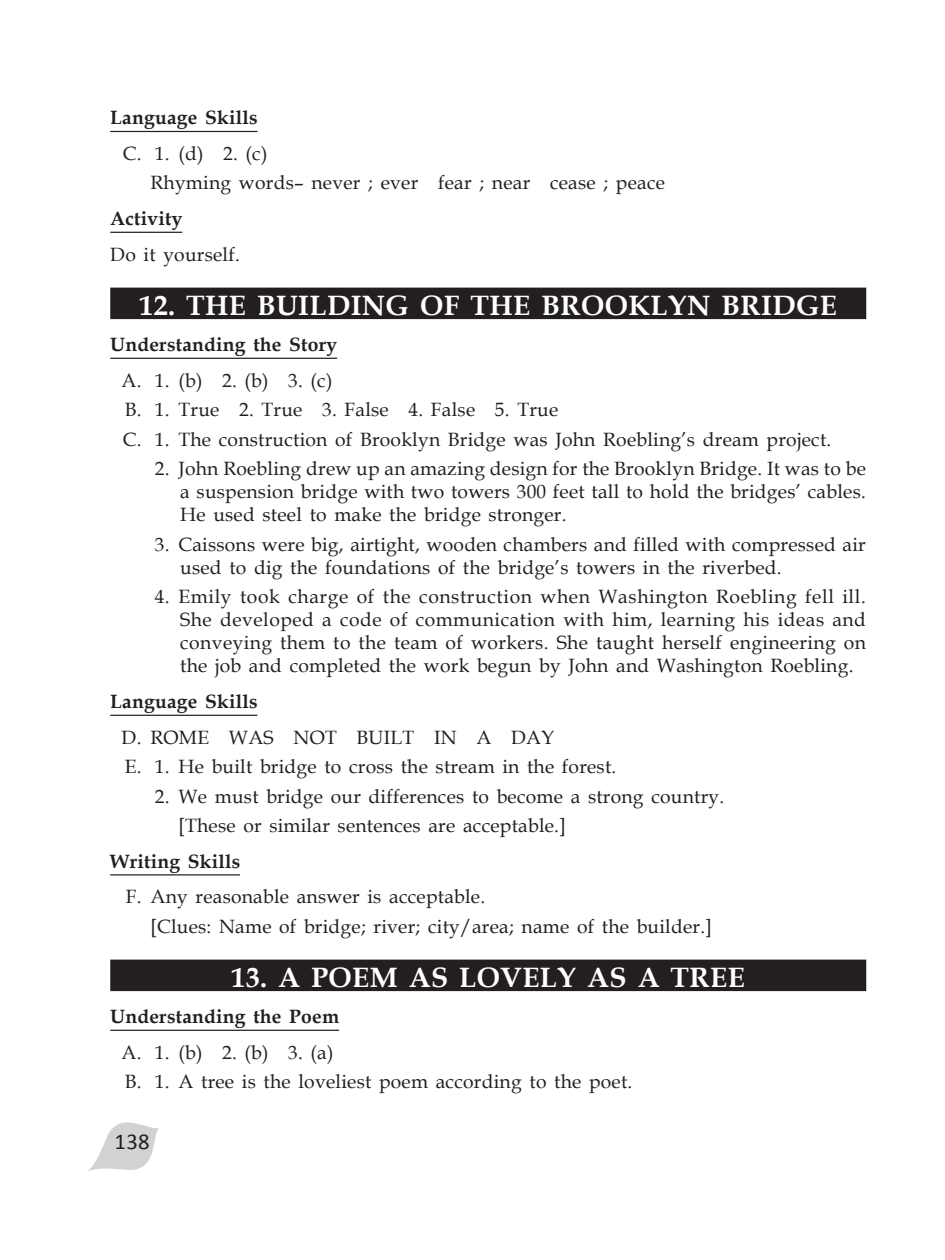
<style>
.page{position:relative;width:945px;height:1260px;background:#fff}
.page>*{position:absolute;margin:0;border:0;box-sizing:border-box;transform-origin:0 0}
.Answer_head{font:700 28px "Book Antiqua";letter-spacing:.01em;color:#fff}
.t1{font:22.75px "Calibri";color:#231f20}
.Ans_2{font:19.25px/23.1px "Book Antiqua";letter-spacing:.01em;color:#231f20;text-align:justify}
.Ans_3{font:19.25px "Book Antiqua";letter-spacing:.01em;color:#231f20}
.Ans_1{font:700 19.25px "Book Antiqua";letter-spacing:.01em;color:#231f20}
</style>
<div class="page">
<svg style="left:88px;top:1122px;width:71px;height:49px"></svg>
<hr style="left:110px;top:131px;width:147px;height:1px;background:#231f20">
<hr style="left:110px;top:232px;width:72px;height:1px;background:#231f20">
<div style="left:110px;top:288px;width:756px;height:31px;background:#231f20"></div>
<hr style="left:110px;top:358px;width:227px;height:1px;background:#231f20">
<hr style="left:110px;top:715px;width:147px;height:1px;background:#231f20">
<hr style="left:110px;top:874px;width:130px;height:2px;background:#231f20">
<div style="left:110px;top:960px;width:756px;height:31px;background:#231f20"></div>
<hr style="left:110px;top:1030px;width:229px;height:1px;background:#231f20">
<p class="Ans_1" style="left:110px;top:105px;width:149px">Language Skills</p>
<p class="Ans_2" style="left:123px;top:141px;width:146px">C. 1. (d) 2. (c)</p>
<p class="Ans_3" style="left:151px;top:169px;width:516px">Rhyming words– never ; ever fear ; near cease ; peace</p>
<p class="Ans_1" style="left:110px;top:205px;width:74px">Activity</p>
<p class="Ans_3" style="left:110px;top:241px;width:131px">Do it yourself.</p>
<p class="Answer_head" style="left:139px;top:287px;width:699px">12. THE BUILDING OF THE BROOKLYN BRIDGE</p>
<p class="Ans_1" style="left:110px;top:331px;width:229px">Understanding the Story</p>
<p class="Ans_2" style="left:121px;top:368px;width:212px">A. 1. (b) 2. (b) 3. (c)</p>
<p class="Ans_2" style="left:125px;top:398px;width:435px">B. 1. True 2. True 3. False 4. False 5. True</p>
<p class="Ans_2" style="left:123px;top:427px;width:710px">C. 1. The construction of Brooklyn Bridge was John Roebling’s dream project.</p>
<p class="Ans_2" style="left:180px;top:456px;width:687px;text-indent:-25px">2. John Roebling drew up an amazing design for the Brooklyn Bridge. It was to be a suspension bridge with two towers 300 feet tall to hold the bridges’ cables.<br>He used steel to make the bridge stronger.</p>
<p class="Ans_2" style="left:180px;top:532px;width:687px;text-indent:-25px">3. Caissons were big, airtight, wooden chambers and filled with compressed air used to dig the foundations of the bridge’s towers in the riverbed.</p>
<p class="Ans_2" style="left:180px;top:584px;width:687px;text-indent:-25px">4. Emily took charge of the construction when Washington Roebling fell ill.<br>She developed a code of communication with him, learning his ideas and conveying them to the team of workers. She taught herself engineering on the job and completed the work begun by John and Washington Roebling.</p>
<p class="Ans_1" style="left:110px;top:688px;width:149px">Language Skills</p>
<p class="Ans_3" style="left:122px;top:724px;width:434px">D. ROME WAS NOT BUILT IN A DAY</p>
<p class="Ans_2" style="left:125px;top:755px;width:493px">E. 1. He built bridge to cross the stream in the forest.</p>
<p class="Ans_2" style="left:155px;top:784px;width:571px">2. We must bridge our differences to become a strong country.</p>
<p class="Ans_2" style="left:178px;top:813px;width:389px">[These or similar sentences are acceptable.]</p>
<p class="Ans_1" style="left:110px;top:848px;width:132px">Writing Skills</p>
<p class="Ans_3" style="left:126px;top:883px;width:361px">F. Any reasonable answer is acceptable.</p>
<p class="Ans_3" style="left:151px;top:913px;width:563px">[Clues: Name of bridge; river; city/area; name of the builder.]</p>
<p class="Answer_head" style="left:231px;top:959px;width:515px">13. A POEM AS LOVELY AS A TREE</p>
<p class="Ans_1" style="left:110px;top:1003px;width:230px">Understanding the Poem</p>
<p class="Ans_2" style="left:121px;top:1040px;width:214px">A. 1. (b) 2. (b) 3. (a)</p>
<p class="Ans_2" style="left:125px;top:1070px;width:509px">B. 1. A tree is the loveliest poem according to the poet.</p>
<p class="t1" style="left:115px;top:1127px;width:37px">138</p>
</div>
